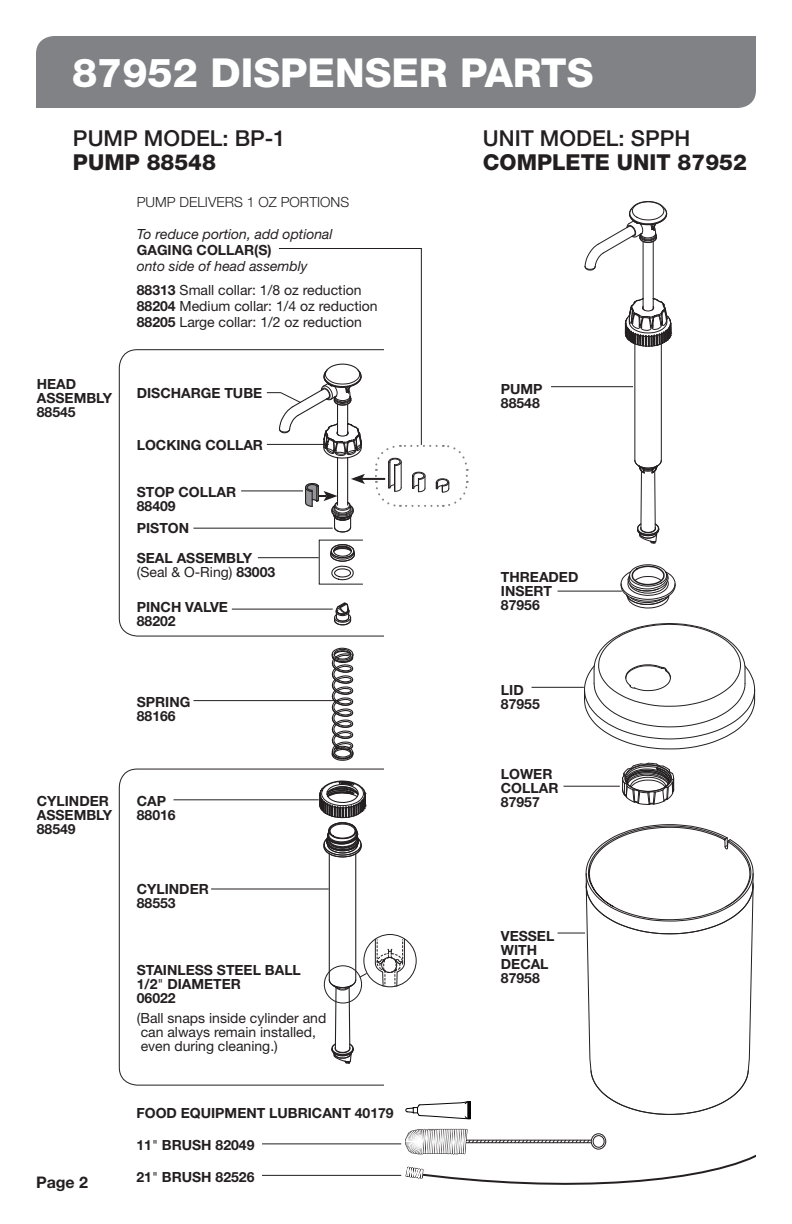
<style>
.page{position:relative;width:792px;height:1224px;background:#fff}
.page>*{position:absolute;margin:0;border:0;box-sizing:border-box;transform-origin:0 0}
.t1{font:800 40px "Helvetica Neue";color:#fff}
.t2{font:500 22px "Helvetica Neue";color:#231f20}
.t3{font:800 22px "Helvetica Neue";color:#231f20}
.t4{font:700 16px "Helvetica Neue";color:#231f20}
.t5{font:700 14px/14px "Helvetica Neue";color:#231f20}
.t6{font:14px/14px "Helvetica Neue";color:#231f20}
.t7{font:italic 14px "Helvetica Neue";color:#231f20}
.t8{font:300 14px "Helvetica Neue";color:#231f20}
.s1{font-style:italic}
.s2{font-weight:700}
.s3{font-weight:400}
</style>
<div class="page">
<svg style="left:385px;top:939px;width:20px;height:47px"></svg>
<div style="left:364px;top:934px;width:53px;height:53px;border:1px solid #231f20;border-radius:50%"></div>
<div style="left:381px;top:957px;width:16px;height:16px;border:1px solid #231f20;border-radius:50%"></div>
<svg style="left:118px;top:349px;width:266px;height:288px"></svg>
<svg style="left:118px;top:768px;width:267px;height:318px"></svg>
<div style="left:36px;top:36px;width:720px;height:72px;background:#808285"></div>
<svg style="left:406px;top:1101px;width:65px;height:19px"></svg>
<svg style="left:405px;top:1128px;width:351px;height:57px"></svg>
<hr style="left:262px;top:1143px;width:139px;height:1px;background:#231f20">
<hr style="left:262px;top:1175px;width:139px;height:1px;background:#231f20">
<svg style="left:584px;top:623px;width:171px;height:127px"></svg>
<svg style="left:637px;top:523px;width:23px;height:21px"></svg>
<svg style="left:634px;top:460px;width:28px;height:18px"></svg>
<hr style="left:634px;top:344px;width:1px;height:116px;background:#231f20">
<hr style="left:661px;top:344px;width:1px;height:116px;background:#231f20">
<hr style="left:654px;top:471px;width:2px;height:57px;background:#231f20">
<hr style="left:641px;top:471px;width:1px;height:57px;background:#231f20">
<hr style="left:653px;top:242px;width:1px;height:67px;background:#231f20">
<hr style="left:643px;top:242px;width:1px;height:67px;background:#231f20">
<svg style="left:584px;top:201px;width:84px;height:70px"></svg>
<svg style="left:625px;top:298px;width:48px;height:49px"></svg>
<svg style="left:620px;top:564px;width:56px;height:45px"></svg>
<svg style="left:622px;top:762px;width:53px;height:43px"></svg>
<hr style="left:551px;top:386px;width:82px;height:1px;background:#231f20">
<hr style="left:193px;top:528px;width:140px;height:1px;background:#231f20">
<hr style="left:232px;top:609px;width:101px;height:1px;background:#231f20">
<hr style="left:174px;top:799px;width:145px;height:1px;background:#231f20">
<hr style="left:194px;top:700px;width:145px;height:1px;background:#231f20">
<hr style="left:211px;top:888px;width:118px;height:1px;background:#231f20">
<hr style="left:258px;top:557px;width:61px;height:1px;background:#231f20">
<hr style="left:532px;top:687px;width:52px;height:1px;background:#231f20">
<hr style="left:558px;top:591px;width:64px;height:1px;background:#231f20">
<hr style="left:564px;top:786px;width:56px;height:1px;background:#231f20">
<svg style="left:558px;top:824px;width:196px;height:291px"></svg>
<hr style="left:241px;top:490px;width:62px;height:1px;background:#231f20">
<svg style="left:333px;top:602px;width:19px;height:24px"></svg>
<svg style="left:330px;top:543px;width:25px;height:38px"></svg>
<svg style="left:331px;top:647px;width:23px;height:114px"></svg>
<svg style="left:266px;top:248px;width:203px;height:285px"></svg>
<h1 class="t1" style="left:72px;top:49px;width:523px">87952 DISPENSER PARTS</h1>
<h2 class="t2" style="left:73px;top:125px;width:214px">PUMP MODEL: BP-1</h2>
<h2 class="t3" style="left:73px;top:149px;width:145px">PUMP 88548</h2>
<p class="t8" style="left:137px;top:193px;width:214px">PUMP DELIVERS 1 OZ PORTIONS</p>
<p class="t7" style="left:137px;top:225px;width:197px">To reduce portion, add optional</p>
<p class="t5" style="left:137px;top:242px;width:136px">GAGING COLLAR(S)</p>
<p class="t6" style="left:137px;top:253px;width:226px;line-height:24px"><span class="s1">onto side of head assembly<br></span><span class="s2">88313</span> Small collar: 1/8 oz reduction</p>
<p class="t6" style="left:137px;top:297px;width:242px;line-height:16px"><span class="s2">88204</span> Medium collar: 1/4 oz reduction<br><span class="s2">88205</span> Large collar: 1/2 oz reduction</p>
<p class="t5" style="left:37px;top:376px;width:77px">HEAD<br>ASSEMBLY<br>88545</p>
<p class="t5" style="left:137px;top:385px;width:127px">DISCHARGE TUBE</p>
<p class="t5" style="left:137px;top:437px;width:128px">LOCKING COLLAR</p>
<p class="t5" style="left:137px;top:485px;width:101px">STOP COLLAR<br>88409</p>
<p class="t5" style="left:137px;top:521px;width:54px">PISTON</p>
<p class="t5" style="left:137px;top:551px;width:140px">SEAL ASSEMBLY <span class="s3">(Seal &amp; O-Ring)</span> 83003</p>
<p class="t5" style="left:137px;top:600px;width:93px">PINCH VALVE<br>88202</p>
<p class="t5" style="left:137px;top:695px;width:55px">SPRING<br>88166</p>
<p class="t5" style="left:37px;top:793px;width:77px">CYLINDER<br>ASSEMBLY<br>88549</p>
<p class="t4" style="left:36px;top:1172px;width:54px">Page 2</p>
<p class="t5" style="left:137px;top:793px;width:40px">CAP<br>88016</p>
<p class="t5" style="left:137px;top:882px;width:74px">CYLINDER<br>88553</p>
<p class="t5" style="left:137px;top:962px;width:166px">STAINLESS STEEL BALL<br>1/2<span class="s3">"</span> DIAMETER<br>06022</p>
<p class="t6" style="left:137px;top:1011px;width:191px">(Ball snaps inside cylinder and can always remain installed, even during cleaning.)</p>
<p class="t5" style="left:136px;top:1105px;width:259px">FOOD EQUIPMENT LUBRICANT 40179</p>
<p class="t5" style="left:136px;top:1138px;width:120px">11<span class="s3">"</span> BRUSH 82049</p>
<p class="t5" style="left:136px;top:1169px;width:120px">21<span class="s3">"</span> BRUSH 82526</p>
<h2 class="t2" style="left:483px;top:125px;width:209px">UNIT MODEL: SPPH</h2>
<h2 class="t3" style="left:483px;top:149px;width:266px">COMPLETE UNIT 87952</h2>
<p class="t5" style="left:501px;top:382px;width:43px">PUMP<br>88548</p>
<p class="t5" style="left:501px;top:570px;width:79px">THREADED<br>INSERT<br>87956</p>
<p class="t5" style="left:501px;top:683px;width:40px">LID<br>87955</p>
<p class="t5" style="left:501px;top:767px;width:59px">LOWER<br>COLLAR<br>87957</p>
<p class="t5" style="left:501px;top:929px;width:55px">VESSEL<br>WITH<br>DECAL<br>87958</p>
</div>
